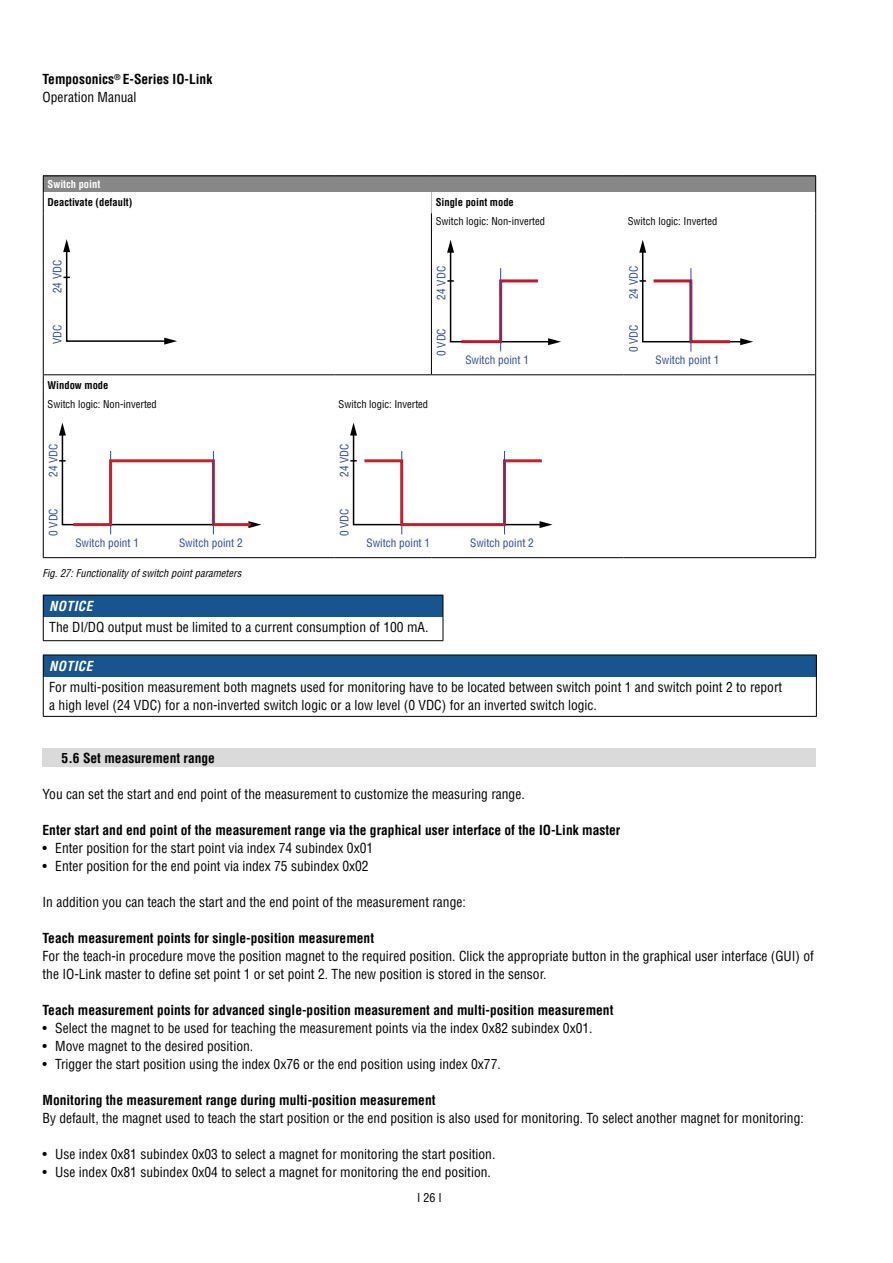
<style>
.page{position:relative;width:893px;height:1263px;background:#fff}
.page>*{position:absolute;margin:0;border:0;box-sizing:border-box;transform-origin:0 0}
.Contious_Text_w_o_al{font:condensed 13.5px/18px "Helvetica LT Std";color:#000}
.Continous_Text{font:condensed 13.5px/18px "Helvetica LT Pro";color:#000}
.Continous_Text-2{font:700 condensed 13.5px "Helvetica LT Pro";color:#000}
.t1{font:700 condensed 13.5px/18px "Helvetica LT Std";color:#000}
.Notice__blue_field{font:italic 700 condensed 13.5px "Helvetica LT Std";letter-spacing:.03em;color:#fff}
.t2{font:condensed 12px "Helvetica LT Std";color:#000}
.t3{font:condensed 11.25px "Helvetica LT Pro";color:#2c4a9a}
.Continous_Text-3{font:condensed 10.5px "Helvetica LT Std";color:#000}
.Continous_Text-4{font:700 condensed 10.5px "Helvetica LT Std";color:#000}
.t4{font:italic condensed 10.5px "Helvetica LT Std";color:#000}
.white{font:700 condensed 10.5px "Helvetica LT Std";color:#fff}
.s1{font-weight:400}
</style>
<div class="page">
<div style="left:43px;top:749px;width:773px;height:18px;background:#dadada"></div>
<div style="left:43px;top:176px;width:773px;height:16px;background:#878787"></div>
<svg style="left:431px;top:192px;width:1px;height:21px"></svg>
<hr style="left:43px;top:176px;width:291px;height:1px;background:#000">
<hr style="left:334px;top:176px;width:97px;height:1px;background:#000">
<hr style="left:431px;top:176px;width:193px;height:1px;background:#000">
<hr style="left:624px;top:176px;width:192px;height:1px;background:#000">
<svg style="left:43px;top:176px;width:1px;height:37px"></svg>
<svg style="left:815px;top:176px;width:1px;height:37px"></svg>
<hr style="left:43px;top:213px;width:1px;height:161px;background:#000">
<hr style="left:815px;top:213px;width:1px;height:161px;background:#000">
<svg style="left:43px;top:375px;width:1px;height:21px"></svg>
<svg style="left:815px;top:375px;width:1px;height:21px"></svg>
<hr style="left:43px;top:396px;width:1px;height:161px;background:#000">
<hr style="left:815px;top:396px;width:1px;height:161px;background:#000">
<hr style="left:43px;top:557px;width:291px;height:1px;background:#000">
<hr style="left:334px;top:557px;width:97px;height:1px;background:#000">
<hr style="left:431px;top:557px;width:193px;height:1px;background:#000">
<hr style="left:624px;top:557px;width:192px;height:1px;background:#000">
<hr style="left:431px;top:213px;width:1px;height:161px;background:#000">
<hr style="left:43px;top:374px;width:291px;height:1px;background:#000">
<hr style="left:334px;top:374px;width:97px;height:1px;background:#000">
<hr style="left:431px;top:374px;width:193px;height:1px;background:#000">
<hr style="left:624px;top:374px;width:192px;height:1px;background:#000">
<svg style="left:63px;top:239px;width:114px;height:106px"></svg>
<hr style="left:500px;top:268px;width:1px;height:83px;background:#2c4a9a">
<svg style="left:447px;top:240px;width:114px;height:105px"></svg>
<hr style="left:691px;top:268px;width:1px;height:83px;background:#2c4a9a">
<svg style="left:639px;top:240px;width:114px;height:105px"></svg>
<hr style="left:110px;top:451px;width:1px;height:83px;background:#2c4a9a">
<hr style="left:213px;top:451px;width:1px;height:83px;background:#2c4a9a">
<svg style="left:59px;top:423px;width:202px;height:105px"></svg>
<hr style="left:401px;top:451px;width:1px;height:83px;background:#2c4a9a">
<hr style="left:504px;top:451px;width:1px;height:83px;background:#2c4a9a">
<svg style="left:350px;top:423px;width:203px;height:105px"></svg>
<div style="left:43px;top:595px;width:400px;height:22px;background:#18558f"></div>
<hr style="left:43px;top:640px;width:400px;height:1px;background:#000">
<hr style="left:43px;top:595px;width:400px;height:1px;background:#000">
<svg style="left:43px;top:595px;width:1px;height:45px"></svg>
<svg style="left:443px;top:595px;width:1px;height:45px"></svg>
<div style="left:43px;top:655px;width:773px;height:22px;background:#18558f"></div>
<hr style="left:43px;top:677px;width:1px;height:39px;background:#000">
<hr style="left:816px;top:677px;width:1px;height:39px;background:#000">
<hr style="left:43px;top:716px;width:774px;height:1px;background:#000">
<hr style="left:43px;top:655px;width:774px;height:1px;background:#000">
<svg style="left:43px;top:655px;width:1px;height:22px"></svg>
<svg style="left:816px;top:655px;width:1px;height:22px"></svg>
<p class="t1" style="left:43px;top:70px;width:171px">Temposonics<sup>®</sup> E-Series IO-Link<br><span class="s1">Operation Manual</span></p>
<p class="white" style="left:48px;top:177px;width:54px">Switch point</p>
<p class="Continous_Text-4" style="left:48px;top:196px;width:86px">Deactivate (default)</p>
<p class="Continous_Text-4" style="left:436px;top:196px;width:80px">Single point mode</p>
<p class="t3" style="left:50px;top:293px;width:35px;rotate:-90deg">24 VDC</p>
<p class="t3" style="left:50px;top:353px;width:29px;rotate:-90deg">0 VDC</p>
<p class="Continous_Text-4" style="left:48px;top:379px;width:62px">Window mode</p>
<p class="Continous_Text-3" style="left:48px;top:397px;width:111px">Switch logic: Non-inverted</p>
<p class="t3" style="left:46px;top:477px;width:35px;rotate:-90deg">24 VDC</p>
<p class="t3" style="left:46px;top:536px;width:29px;rotate:-90deg">0 VDC</p>
<p class="t3" style="left:75px;top:536px;width:65px">Switch point 1</p>
<p class="t3" style="left:179px;top:536px;width:65px">Switch point 2</p>
<p class="Continous_Text-3" style="left:436px;top:215px;width:111px">Switch logic: Non-inverted</p>
<p class="t3" style="left:434px;top:300px;width:35px;rotate:-90deg">24 VDC</p>
<p class="t3" style="left:434px;top:356px;width:29px;rotate:-90deg">0 VDC</p>
<p class="t3" style="left:465px;top:353px;width:65px">Switch point 1</p>
<p class="Continous_Text-3" style="left:339px;top:397px;width:91px">Switch logic: Inverted</p>
<p class="t3" style="left:337px;top:477px;width:35px;rotate:-90deg">24 VDC</p>
<p class="t3" style="left:337px;top:536px;width:29px;rotate:-90deg">0 VDC</p>
<p class="t3" style="left:366px;top:536px;width:65px">Switch point 1</p>
<p class="t3" style="left:470px;top:536px;width:65px">Switch point 2</p>
<p class="Continous_Text-3" style="left:628px;top:215px;width:91px">Switch logic: Inverted</p>
<p class="t3" style="left:626px;top:299px;width:35px;rotate:-90deg">24 VDC</p>
<p class="t3" style="left:626px;top:352px;width:29px;rotate:-90deg">0 VDC</p>
<p class="t3" style="left:656px;top:353px;width:65px">Switch point 1</p>
<p class="t4" style="left:43px;top:566px;width:200px">Fig. 27: Functionality of switch point parameters</p>
<p class="Notice__blue_field" style="left:49px;top:597px;width:45px">NOTICE</p>
<p class="Contious_Text_w_o_al" style="left:49px;top:618px;width:381px">The DI/DQ output must be limited to a current consumption of 100 mA.</p>
<p class="Notice__blue_field" style="left:49px;top:657px;width:45px">NOTICE</p>
<p class="Contious_Text_w_o_al" style="left:49px;top:678px;width:734px">For multi-position measurement both magnets used for monitoring have to be located between switch point 1 and switch point 2 to report a high level (24 VDC) for a non-inverted switch logic or a low level (0 VDC) for an inverted switch logic.</p>
<p class="t1" style="left:62px;top:749px;width:155px">5.6 Set measurement range</p>
<p class="Continous_Text" style="left:43px;top:785px;width:484px">You can set the start and end point of the measurement to customize the measuring range.</p>
<p class="Continous_Text-2" style="left:43px;top:821px;width:579px">Enter start and end point of the measurement range via the graphical user interface of the IO-Link master</p>
<p class="Continous_Text" style="left:43px;top:839px;width:332px">• Enter position for the start point via index 74 subindex 0x01</p>
<p class="Continous_Text" style="left:43px;top:857px;width:328px">• Enter position for the end point via index 75 subindex 0x02</p>
<p class="Continous_Text" style="left:43px;top:893px;width:425px">In addition you can teach the start and the end point of the measurement range:</p>
<p class="Continous_Text-2" style="left:43px;top:929px;width:333px">Teach measurement points for single-position measurement</p>
<p class="Continous_Text" style="left:43px;top:947px;width:773px">For the teach-in procedure move the position magnet to the required position. Click the appropriate button in the graphical user interface (GUI) of the IO-Link master to define set point 1 or set point 2. The new position is stored in the sensor.</p>
<p class="Continous_Text-2" style="left:43px;top:1001px;width:572px">Teach measurement points for advanced single-position measurement and multi-position measurement</p>
<p class="Contious_Text_w_o_al" style="left:43px;top:1019px;width:551px">• Select the magnet to be used for teaching the measurement points via the index 0x82 subindex 0x01.</p>
<p class="Contious_Text_w_o_al" style="left:43px;top:1037px;width:212px">• Move magnet to the desired position.</p>
<p class="Contious_Text_w_o_al" style="left:43px;top:1055px;width:460px">• Trigger the start position using the index 0x76 or the end position using index 0x77.</p>
<p class="Continous_Text-2" style="left:43px;top:1091px;width:395px">Monitoring the measurement range during multi-position measurement</p>
<p class="Continous_Text" style="left:43px;top:1109px;width:763px">By default, the magnet used to teach the start position or the end position is also used for monitoring. To select another magnet for monitoring:</p>
<p class="Contious_Text_w_o_al" style="left:43px;top:1145px;width:454px">• Use index 0x81 subindex 0x03 to select a magnet for monitoring the start position.</p>
<p class="Contious_Text_w_o_al" style="left:43px;top:1163px;width:450px">• Use index 0x81 subindex 0x04 to select a magnet for monitoring the end position.</p>
<p class="t2" style="left:417px;top:1190px;width:26px">I 26 I</p>
</div>
